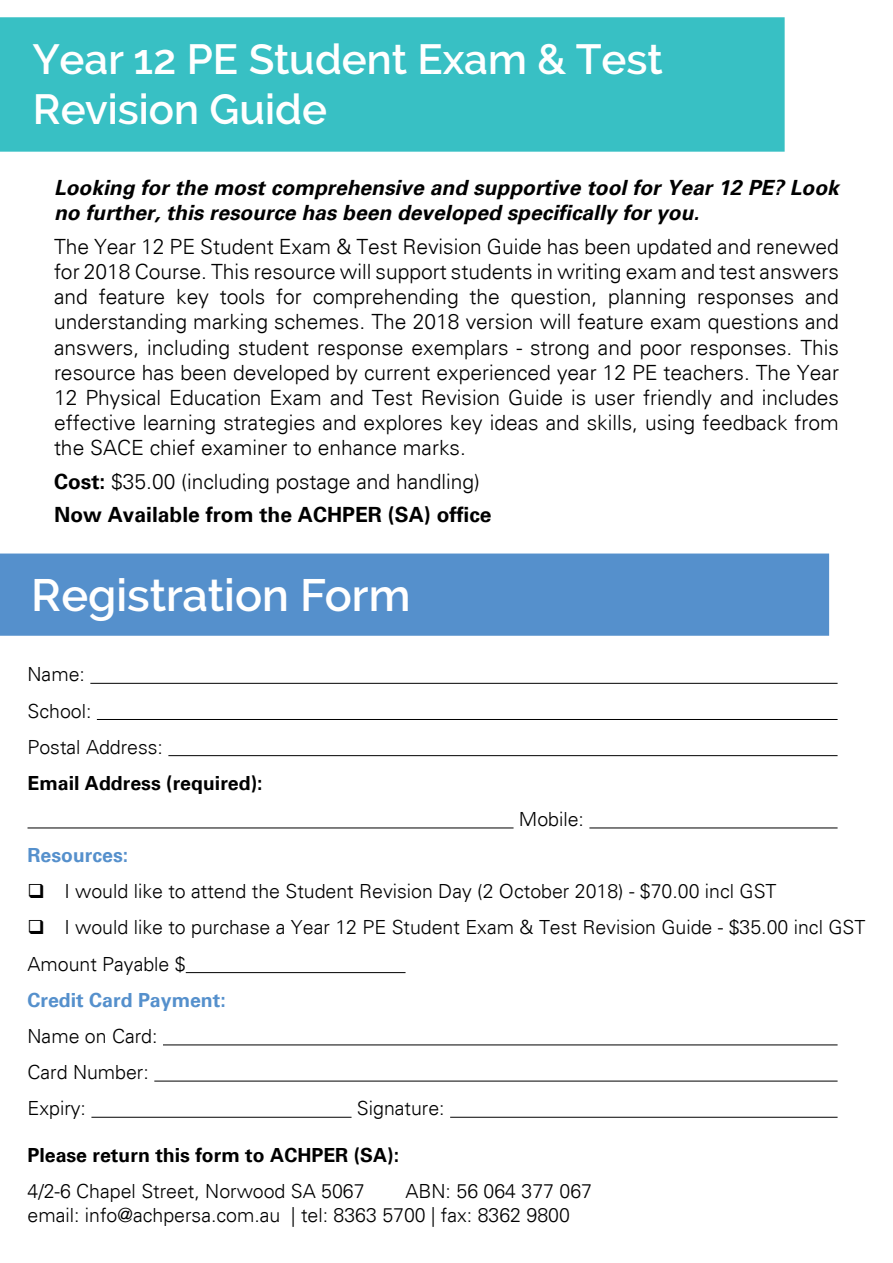
<style>
.page{position:relative;width:893px;height:1263px;background:#fff}
.page>*{position:absolute;margin:0;border:0;box-sizing:border-box;transform-origin:0 0}
.t1{font:600 45.15px "Raleway";color:#fff}
.t2{font:600 42px/50.4px "Raleway";color:#fff}
.t3{font:300 21px/25.2px "Univers";color:#000;text-align:justify}
.t4{font:italic 700 21px/25.2px "Univers";color:#000}
.t5{font:700 21px/33.3px "Univers";color:#000}
.t6{font:300 19.5px/36.2px "Univers";color:#000}
.t7{font:700 19.5px "Univers";color:#000}
.t8{font:700 19.5px "Univers";color:#5590cc}
.s1{font-weight:300}
</style>
<div class="page">
<div style="left:1px;top:18px;width:783px;height:133px;background:#38c0c4"></div>
<div style="left:0;top:17px;width:785px;height:135px;border:1px solid #38c0c4"></div>
<hr style="left:90px;top:683px;width:748px;height:1px;background:#000">
<hr style="left:97px;top:719px;width:741px;height:1px;background:#000">
<hr style="left:168px;top:755px;width:670px;height:1px;background:#000">
<hr style="left:28px;top:827px;width:486px;height:1px;background:#000">
<hr style="left:589px;top:827px;width:249px;height:1px;background:#000">
<hr style="left:186px;top:972px;width:220px;height:1px;background:#000">
<hr style="left:163px;top:1044px;width:675px;height:1px;background:#000">
<hr style="left:154px;top:1080px;width:684px;height:1px;background:#000">
<hr style="left:91px;top:1117px;width:261px;height:1px;background:#000">
<hr style="left:450px;top:1117px;width:388px;height:1px;background:#000">
<div style="left:1px;top:554px;width:827px;height:81px;background:#5590cc"></div>
<div style="left:0;top:553px;width:829px;height:83px;border:2px solid #5590cc"></div>
<h2 class="t2" style="left:33px;top:34px;width:632px">Year 12 PE Student Exam &amp; Test<br>Revision Guide</h2>
<p class="t4" style="left:54px;top:176px;width:786px">Looking for the most comprehensive and supportive tool for Year 12 PE? Look no further, this resource has been developed specifically for you.</p>
<p class="t3" style="left:54px;top:234px;width:786px">The Year 12 PE Student Exam &amp; Test Revision Guide has been updated and renewed for 2018 Course. This resource will support students in writing exam and test answers and feature key tools for comprehending the question, planning responses and understanding marking schemes. The 2018 version will feature exam questions and answers, including student response exemplars - strong and poor responses. This resource has been developed by current experienced year 12 PE teachers. The Year 12 Physical Education Exam and Test Revision Guide is user friendly and includes effective learning strategies and explores key ideas and skills, using feedback from the SACE chief examiner to enhance marks.</p>
<p class="t5" style="left:54px;top:466px;width:439px">Cost: <span class="s1">$35.00 (including postage and handling)<br></span>Now Available from the ACHPER (SA) office</p>
<h1 class="t1" style="left:31px;top:569px;width:381px">Registration Form</h1>
<p class="t6" style="left:28px;top:656px;width:137px">Name:<br>School:<br>Postal Address:</p>
<p class="t7" style="left:28px;top:771px;width:237px">Email Address (required):</p>
<p class="t6" style="left:519px;top:801px;width:67px">Mobile:</p>
<p class="t8" style="left:28px;top:844px;width:102px">Resources:</p>
<p class="t6" style="left:28px;top:873px;width:750px">❑ I would like to attend the Student Revision Day (2 October 2018) - $70.00 incl GST</p>
<p class="t6" style="left:28px;top:909px;width:839px">❑ I would like to purchase a Year 12 PE Student Exam &amp; Test Revision Guide - $35.00 incl GST<br>Amount Payable $</p>
<p class="t8" style="left:28px;top:988px;width:200px">Credit Card Payment:</p>
<p class="t6" style="left:28px;top:1018px;width:132px">Name on Card:<br>Card Number:<br>Expiry:</p>
<p class="t6" style="left:357px;top:1090px;width:89px">Signature:</p>
<p class="t7" style="left:28px;top:1143px;width:373px">Please return this form to ACHPER (SA):</p>
<p class="t6" style="left:28px;top:1173px;width:339px">4/2-6 Chapel Street, Norwood SA 5067</p>
<p class="t6" style="left:28px;top:1180px;width:566px;line-height:23.4px;text-indent:378px">ABN: 56 064 377 067 email: info@achpersa.com.au | tel: 8363 5700 | fax: 8362 9800</p>
</div>
